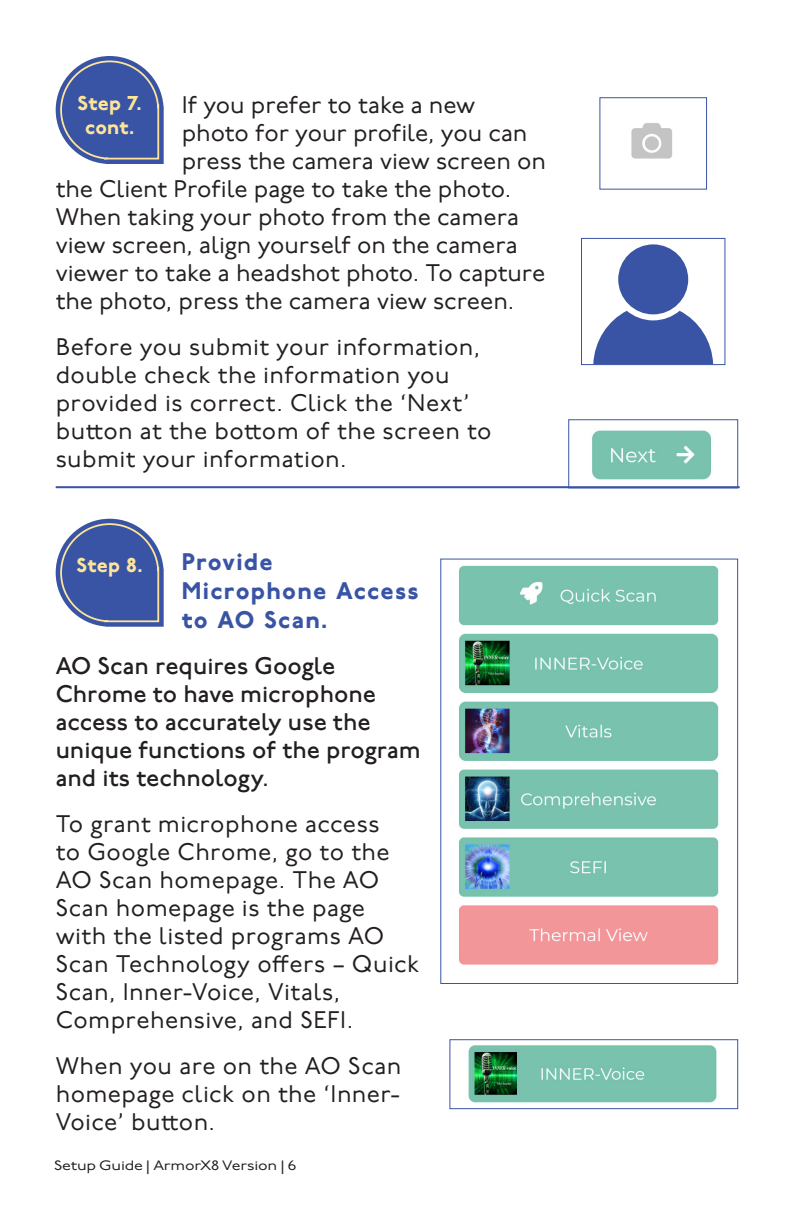
<style>
.page{position:relative;width:792px;height:1224px;background:#fff}
.page>*{position:absolute;margin:0;border:0;box-sizing:border-box;transform-origin:0 0}
.body{font:24px/28px "P22 Underground";letter-spacing:.015em;color:#231f20}
.body_bold{font:500 24px/28px "P22 Underground";color:#231f20}
.body-2{font:24px "P22 Underground";letter-spacing:-.005em;color:#231f20}
.heading{font:800 24px/28.8px "P22 Underground";letter-spacing:.055em;color:#3954a4}
.step{font:800 20px "P22 Underground";letter-spacing:.015em;color:#fce59a}
.t1{font:13.6px "P22 Underground";letter-spacing:-.015em;color:#231f20;scale:1.18 1}
</style>
<div class="page">
<img style="left:468px;top:1045px;width:249px;height:58px">
<div style="left:450px;top:1039px;width:288px;height:70px;border:1px solid #3954a4"></div>
<svg style="left:56px;top:519px;width:108px;height:108px"></svg>
<img style="left:631px;top:123px;width:41px;height:36px">
<div style="left:599px;top:97px;width:108px;height:93px;border:1px solid #3954a4"></div>
<img style="left:592px;top:430px;width:119px;height:50px">
<div style="left:568px;top:419px;width:170px;height:69px;border:1px solid #3954a4"></div>
<div style="left:618px;top:244px;width:70px;height:70px;background:#3954a4;border-radius:50%"></div>
<svg style="left:593px;top:311px;width:120px;height:52px"></svg>
<div style="left:581px;top:238px;width:144px;height:127px;border:1px solid #3954a4"></div>
<svg style="left:56px;top:56px;width:108px;height:108px"></svg>
<hr style="left:56px;top:486px;width:684px;height:2px;background:#3954a4">
<img style="left:459px;top:565px;width:260px;height:400px">
<div style="left:440px;top:559px;width:298px;height:425px;border:1px solid #3954a4"></div>
<p class="step" style="left:78px;top:91px;width:66px">Step 7.</p>
<p class="step" style="left:85px;top:115px;width:51px">cont.</p>
<p class="body" style="left:182px;top:92px;width:295px">If you prefer to take a new</p>
<p class="body-2" style="left:182px;top:119px;width:347px">photo for your profile, you can</p>
<p class="body" style="left:182px;top:148px;width:366px">press the camera view screen on</p>
<p class="body" style="left:56px;top:176px;width:457px">the Client Profile page to take the photo.</p>
<p class="body" style="left:56px;top:204px;width:465px">When taking your photo from the camera</p>
<p class="body" style="left:56px;top:232px;width:464px">view screen, align yourself on the camera</p>
<p class="body-2" style="left:56px;top:259px;width:491px">viewer to take a headshot photo. To capture</p>
<p class="body" style="left:56px;top:288px;width:460px">the photo, press the camera view screen.</p>
<p class="body" style="left:56px;top:334px;width:437px">Before you submit your information, double check the information you provided is correct. Click the ‘Next’ button at the bottom of the screen to submit your information.</p>
<p class="heading" style="left:182px;top:548px;width:239px">Provide<br>Microphone Access to AO Scan.</p>
<p class="body_bold" style="left:56px;top:652px;width:367px">AO Scan requires Google<br>Chrome to have microphone access to accurately use the unique functions of the program and its technology.</p>
<p class="body" style="left:56px;top:810px;width:365px">To grant microphone access<br>to Google Chrome, go to the<br>AO Scan homepage. The AO<br>Scan homepage is the page with the listed programs AO<br>Scan Technology offers – Quick<br>Scan, Inner-Voice, Vitals,<br>Comprehensive, and SEFI.</p>
<p class="body" style="left:56px;top:1052px;width:347px;text-align:justify">When you are on the AO Scan homepage click on the ‘Inner-Voice’ button.</p>
<p class="step" style="left:77px;top:554px;width:68px">Step 8.</p>
<p class="t1" style="left:54px;top:1158px;width:207px">Setup Guide | ArmorX8 Version | 6</p>
</div>
